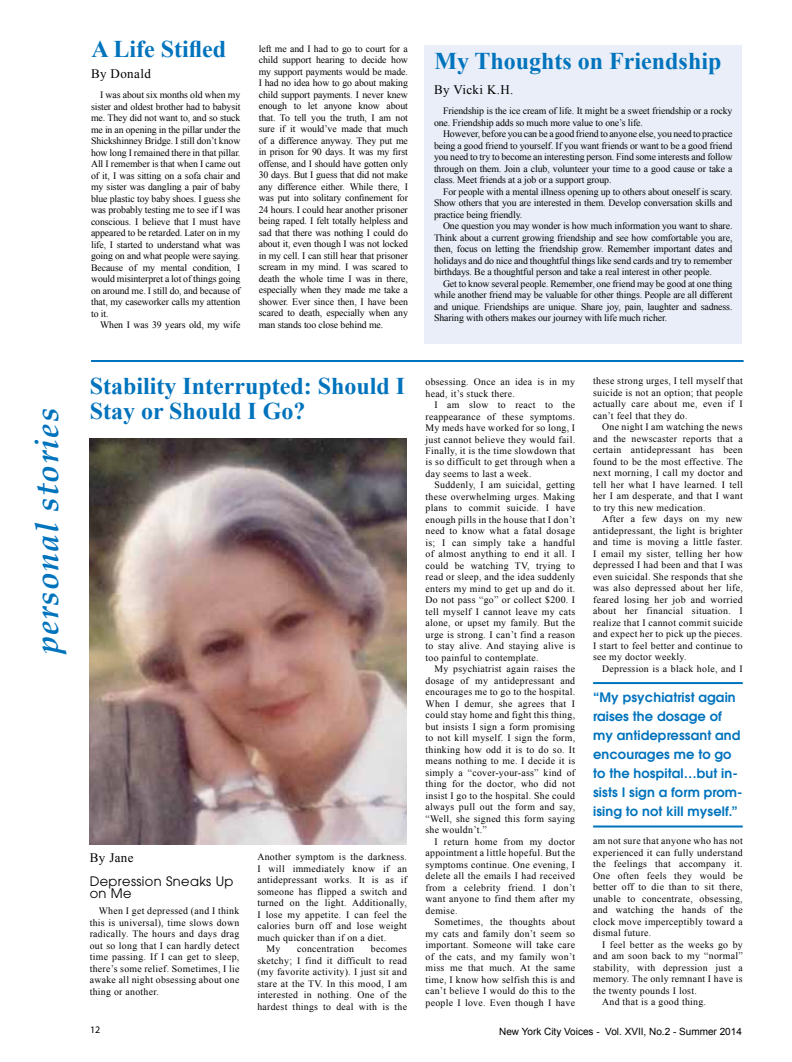
<style>
.page{position:relative;width:792px;height:1062px;background:#fff}
.page>*{position:absolute;margin:0;border:0;box-sizing:border-box;transform-origin:0 0}
.t1{font:italic 700 32px "Palatino";letter-spacing:.04em;color:#0073bd}
.t2{font:700 24px/25px "Times New Roman";color:#0073bd}
.t3{font:600 13px/19px "ITC Avant Garde Std";letter-spacing:.01em;color:#0073bd}
.t4{font:13px "Times New Roman";letter-spacing:.03em;color:#000}
.t5{font:13px/12px "Avant Garde";letter-spacing:.03em;color:#000}
.t6{font:10px "Arial";color:#000}
.t7{font:10px "Myriad Pro";color:#000}
.t8{font:9.8px/11.5px "Times New Roman";letter-spacing:.03em;color:#000;text-align:justify}
.t9{font:9.8px/11.5px "Times New Roman";letter-spacing:-.01em;color:#000}
</style>
<div class="page">
<hr style="left:91px;top:360px;width:653px;height:2px;background:#0073bd">
<div style="left:425px;top:45px;width:317px;height:299px;background:#e9eef8"></div>
<img style="left:90px;top:439px;width:317px;height:405px">
<hr style="left:593px;top:682px;width:150px;height:2px;background:#0073bd">
<hr style="left:593px;top:826px;width:150px;height:2px;background:#0073bd">
<h1 class="t1" style="left:21px;top:654px;width:247px;rotate:-90deg">personal stories</h1>
<h1 class="t1" style="left:21px;top:642px;width:224px;rotate:-90deg">personal story</h1>
<h2 class="t2" style="left:91px;top:36px;width:136px">A Life Stifled</h2>
<h3 class="t4" style="left:91px;top:65px;width:61px">By Donald</h3>
<p class="t8" style="left:91px;top:89px;width:151px;text-indent:9px">I was about six months old when my sister and oldest brother had to babysit me. They did not want to, and so stuck me in an opening in the pillar under the Shickshinney Bridge. I still don’t know how long I remained there in that pillar.<br>All I remember is that when I came out of it, I was sitting on a sofa chair and my sister was dangling a pair of baby blue plastic toy baby shoes. I guess she was probably testing me to see if I was conscious. I believe that I must have appeared to be retarded. Later on in my life, I started to understand what was going on and what people were saying.<br>Because of my mental condition, I would misinterpret a lot of things going on around me. I still do, and because of that, my caseworker calls my attention to it.</p>
<p class="t9" style="left:100px;top:319px;width:142px">When I was 39 years old, my wife</p>
<p class="t8" style="left:259px;top:43px;width:151px">left me and I had to go to court for a child support hearing to decide how my support payments would be made.<br>I had no idea how to go about making child support payments. I never knew enough to let anyone know about that. To tell you the truth, I am not sure if it would’ve made that much of a difference anyway. They put me in prison for 90 days. It was my first offense, and I should have gotten only 30 days. But I guess that did not make any difference either. While there, I was put into solitary confinement for 24 hours. I could hear another prisoner being raped. I felt totally helpless and sad that there was nothing I could do about it, even though I was not locked in my cell. I can still hear that prisoner scream in my mind. I was scared to death the whole time I was in there, especially when they made me take a shower. Ever since then, I have been scared to death, especially when any man stands too close behind me.</p>
<h2 class="t2" style="left:434px;top:48px;width:288px">My Thoughts on Friendship</h2>
<h3 class="t4" style="left:434px;top:81px;width:81px">By Vicki K.H.</h3>
<p class="t9" style="left:434px;top:105px;width:300px;text-indent:9px">Friendship is the ice cream of life. It might be a sweet friendship or a rocky one. Friendship adds so much more value to one’s life.</p>
<p class="t8" style="left:434px;top:128px;width:300px;text-indent:9px">However, before you can be a good friend to anyone else, you need to practice being a good friend to yourself. If you want friends or want to be a good friend you need to try to become an interesting person. Find some interests and follow through on them. Join a club, volunteer your time to a good cause or take a class. Meet friends at a job or a support group.</p>
<p class="t8" style="left:434px;top:186px;width:300px;text-indent:9px">For people with a mental illness opening up to others about oneself is scary.<br>Show others that you are interested in them. Develop conversation skills and practice being friendly.</p>
<p class="t8" style="left:434px;top:220px;width:300px;text-indent:9px">One question you may wonder is how much information you want to share.<br>Think about a current growing friendship and see how comfortable you are, then, focus on letting the friendship grow. Remember important dates and holidays and do nice and thoughtful things like send cards and try to remember birthdays. Be a thoughtful person and take a real interest in other people.</p>
<p class="t8" style="left:434px;top:278px;width:300px;text-indent:9px">Get to know several people. Remember, one friend may be good at one thing while another friend may be valuable for other things. People are all different and unique. Friendships are unique. Share joy, pain, laughter and sadness.<br>Sharing with others makes our journey with life much richer.</p>
<h2 class="t2" style="left:90px;top:373px;width:317px">Stability Interrupted: Should I<br>Stay or Should I Go?</h2>
<h3 class="t4" style="left:90px;top:849px;width:45px">By Jane</h3>
<h3 class="t5" style="left:90px;top:876px;width:145px">Depression Sneaks Up on Me</h3>
<p class="t8" style="left:90px;top:905px;width:151px;text-indent:9px">When I get depressed (and I think this is universal), time slows down radically. The hours and days drag out so long that I can hardly detect time passing. If I can get to sleep, there’s some relief. Sometimes, I lie awake all night obsessing about one thing or another.</p>
<p class="t7" style="left:90px;top:1024px;width:12px">12</p>
<p class="t8" style="left:257px;top:851px;width:151px">Another symptom is the darkness.</p>
<p class="t8" style="left:257px;top:862px;width:151px">I will immediately know if an</p>
<p class="t8" style="left:257px;top:874px;width:151px">antidepressant works. It is as if</p>
<p class="t8" style="left:257px;top:885px;width:151px">someone has flipped a switch and</p>
<p class="t8" style="left:257px;top:897px;width:151px">turned on the light. Additionally,</p>
<p class="t8" style="left:257px;top:908px;width:151px">I lose my appetite. I can feel the</p>
<p class="t8" style="left:257px;top:920px;width:151px">calories burn off and lose weight</p>
<p class="t8" style="left:257px;top:931px;width:130px">much quicker than if on a diet.</p>
<p class="t8" style="left:266px;top:943px;width:15px">My</p>
<p class="t8" style="left:297px;top:943px;width:58px">concentration</p>
<p class="t8" style="left:257px;top:943px;width:151px;text-indent:114px">becomes sketchy; I find it difficult to read (my favorite activity). I just sit and stare at the TV. In this mood, I am interested in nothing. One of the hardest things to deal with is the</p>
<p class="t8" style="left:426px;top:376px;width:151px">obsessing. Once an idea is in my head, it’s stuck there.</p>
<p class="t8" style="left:426px;top:399px;width:151px;text-indent:9px">I am slow to react to the reappearance of these symptoms.<br>My meds have worked for so long, I just cannot believe they would fail.<br>Finally, it is the time slowdown that is so difficult to get through when a day seems to last a week.</p>
<p class="t8" style="left:426px;top:479px;width:151px;text-indent:9px">Suddenly, I am suicidal, getting these overwhelming urges. Making plans to commit suicide. I have enough pills in the house that I don’t need to know what a fatal dosage is; I can simply take a handful of almost anything to end it all. I could be watching TV, trying to read or sleep, and the idea suddenly enters my mind to get up and do it.<br>Do not pass “go” or collect $200. I tell myself I cannot leave my cats alone, or upset my family. But the urge is strong. I can’t find a reason to stay alive. And staying alive is too painful to contemplate.</p>
<p class="t8" style="left:426px;top:663px;width:151px;text-indent:9px">My psychiatrist again raises the dosage of my antidepressant and encourages me to go to the hospital.<br>When I demur, she agrees that I could stay home and fight this thing, but insists I sign a form promising to not kill myself. I sign the form, thinking how odd it is to do so. It means nothing to me. I decide it is simply a “cover-your-ass” kind of thing for the doctor, who did not insist I go to the hospital. She could always pull out the form and say, “Well, she signed this form saying she wouldn’t.”</p>
<p class="t8" style="left:426px;top:836px;width:151px;text-indent:9px">I return home from my doctor appointment a little hopeful. But the symptoms continue. One evening, I delete all the emails I had received from a celebrity friend. I don’t want anyone to find them after my demise.</p>
<p class="t8" style="left:426px;top:916px;width:151px;text-indent:9px">Sometimes, the thoughts about my cats and family don’t seem so important. Someone will take care of the cats, and my family won’t miss me that much. At the same time, I know how selfish this is and can’t believe I would do this to the people I love. Even though I have</p>
<p class="t8" style="left:593px;top:375px;width:151px">these strong urges, I tell myself that suicide is not an option; that people actually care about me, even if I can’t feel that they do.</p>
<p class="t8" style="left:593px;top:421px;width:151px;text-indent:9px">One night I am watching the news and the newscaster reports that a certain antidepressant has been found to be the most effective. The next morning, I call my doctor and tell her what I have learned. I tell her I am desperate, and that I want to try this new medication.</p>
<p class="t8" style="left:593px;top:513px;width:151px;text-indent:9px">After a few days on my new antidepressant, the light is brighter and time is moving a little faster.<br>I email my sister, telling her how depressed I had been and that I was even suicidal. She responds that she was also depressed about her life, feared losing her job and worried about her financial situation. I realize that I cannot commit suicide and expect her to pick up the pieces.<br>I start to feel better and continue to see my doctor weekly.</p>
<p class="t8" style="left:602px;top:663px;width:142px">Depression is a black hole, and I</p>
<h3 class="t3" style="left:593px;top:688px;width:151px">“My psychiatrist again raises the dosage of my antidepressant and encourages me to go to the hospital…but in&shy;sists I sign a form prom&shy;ising to not kill myself.”</h3>
<p class="t8" style="left:593px;top:835px;width:151px">am not sure that anyone who has not experienced it can fully understand the feelings that accompany it.<br>One often feels they would be better off to die than to sit there, unable to concentrate, obsessing, and watching the hands of the clock move imperceptibly toward a dismal future.</p>
<p class="t8" style="left:602px;top:939px;width:142px">I feel better as the weeks go by</p>
<p class="t8" style="left:593px;top:950px;width:151px">and am soon back to my “normal”</p>
<p class="t8" style="left:593px;top:962px;width:151px">stability, with depression just a</p>
<p class="t8" style="left:593px;top:973px;width:151px">memory. The only remnant I have is</p>
<p class="t8" style="left:593px;top:985px;width:105px">the twenty pounds I lost.</p>
<p class="t8" style="left:602px;top:996px;width:105px">And that is a good thing.</p>
<p class="t6" style="left:499px;top:1025px;width:244px">New York City Voices - Vol. XVII, No.2 - Summer 2014</p>
</div>
